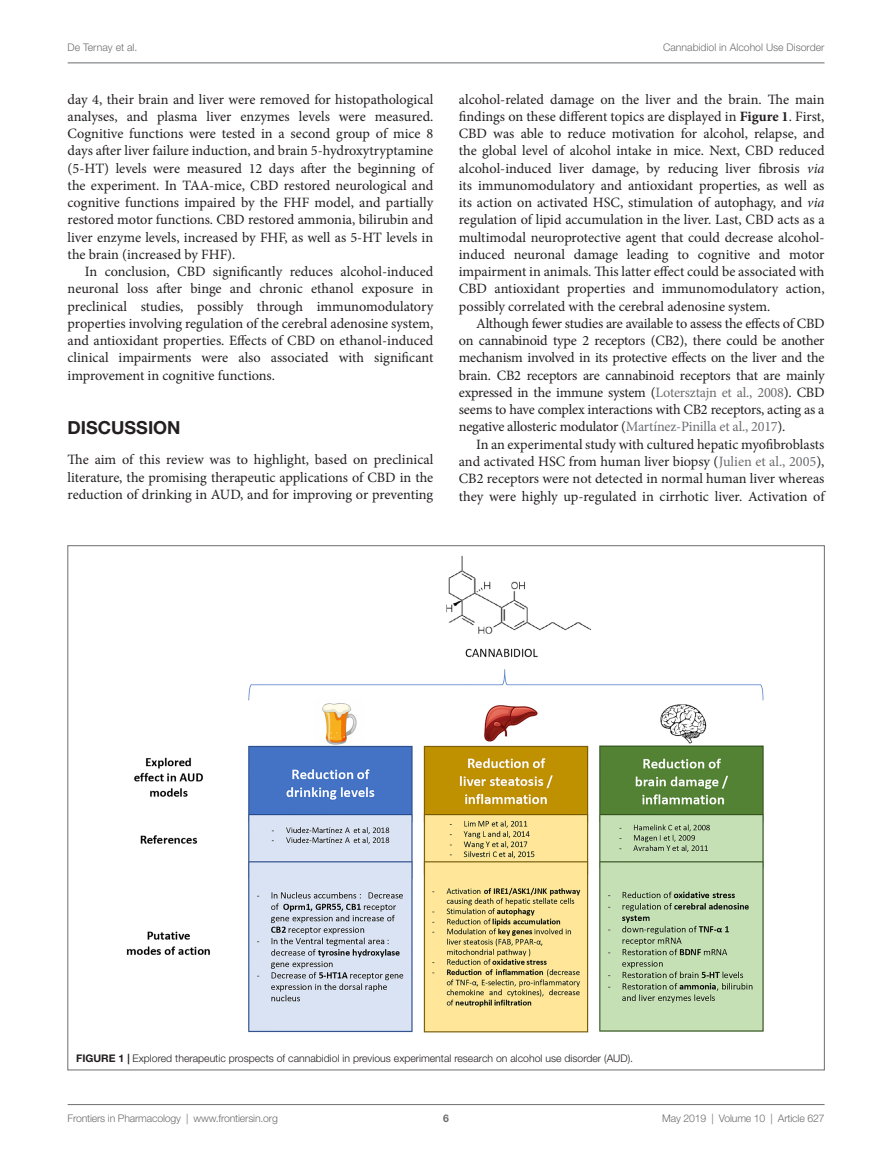
<style>
.page{position:relative;width:893px;height:1170px;background:#fff}
.page>*{position:absolute;margin:0;border:0;box-sizing:border-box;transform-origin:0 0}
._1{font:700 18px "Helvetica Neue LT Std";color:#231f20}
.T{font:14.25px/17.2px "Minion Pro";letter-spacing:-.005em;color:#231f20;text-align:justify}
.T1{font:14.25px/17.2px "Minion Pro";color:#231f20;text-align:justify}
.t1{font:300 10.5px "Helvetica Neue LT Std";letter-spacing:-.015em;color:#6c6d70}
.FC{font:300 10.5px "Helvetica Neue LT Std";color:#231f20}
.t2{font:700 10.5px "Helvetica Neue LT Std";color:#6c6d70}
.s1{font-weight:700}
.s2{font-style:italic}
.s3{color:#6c6d70}
</style>
<div class="page">
<hr style="left:68px;top:63px;width:756px;height:1px;background:#6c6d70">
<hr style="left:68px;top:1104px;width:756px;height:1px;background:#6c6d70">
<img style="left:126px;top:555px;width:638px;height:478px">
<p class="t1" style="left:68px;top:41px;width:71px">De Ternay et al.</p>
<p class="t1" style="left:663px;top:41px;width:163px">Cannabidiol in Alcohol Use Disorder</p>
<p class="T" style="left:68px;top:90px;width:367px">day 4, their brain and liver were removed for histopathological analyses, and plasma liver enzymes levels were measured.<br>Cognitive functions were tested in a second group of mice 8 days after liver failure induction, and brain 5-hydroxytryptamine (5-HT) levels were measured 12 days after the beginning of the experiment. In TAA-mice, CBD restored neurological and cognitive functions impaired by the FHF model, and partially restored motor functions. CBD restored ammonia, bilirubin and liver enzyme levels, increased by FHF, as well as 5-HT levels in the brain (increased by FHF).</p>
<p class="T" style="left:68px;top:263px;width:367px;text-indent:17px">In conclusion, CBD significantly reduces alcohol-induced neuronal loss after binge and chronic ethanol exposure in preclinical studies, possibly through immunomodulatory properties involving regulation of the cerebral adenosine system, and antioxidant properties. Effects of CBD on ethanol-induced clinical impairments were also associated with significant improvement in cognitive functions.</p>
<p class="_1" style="left:68px;top:417px;width:115px">DISCUSSION</p>
<p class="T1" style="left:68px;top:451px;width:367px">The aim of this review was to highlight, based on preclinical literature, the promising therapeutic applications of CBD in the reduction of drinking in AUD, and for improving or preventing</p>
<p class="T1" style="left:459px;top:90px;width:367px">alcohol-related damage on the liver and the brain. The main findings on these different topics are displayed in <span class="s1">Figure 1</span>. First, CBD was able to reduce motivation for alcohol, relapse, and the global level of alcohol intake in mice. Next, CBD reduced alcohol-induced liver damage, by reducing liver fibrosis <span class="s2">via </span>its immunomodulatory and antioxidant properties, as well as its action on activated HSC, stimulation of autophagy, and <span class="s2">via </span>regulation of lipid accumulation in the liver. Last, CBD acts as a multimodal neuroprotective agent that could decrease alcohol&shy;induced neuronal damage leading to cognitive and motor impairment in animals. This latter effect could be associated with CBD antioxidant properties and immunomodulatory action, possibly correlated with the cerebral adenosine system.</p>
<p class="T" style="left:459px;top:315px;width:367px;text-indent:17px">Although fewer studies are available to assess the effects of CBD on cannabinoid type 2 receptors (CB2), there could be another mechanism involved in its protective effects on the liver and the brain. CB2 receptors are cannabinoid receptors that are mainly expressed in the immune system (<span class="s3">Lotersztajn et al., 2008</span>). CBD seems to have complex interactions with CB2 receptors, acting as a negative allosteric modulator (<span class="s3">Martínez-Pinilla et al., 2017</span>).</p>
<p class="T" style="left:459px;top:435px;width:367px;text-indent:17px">In an experimental study with cultured hepatic myofibroblasts and activated HSC from human liver biopsy (<span class="s3">Julien et al., 2005</span>), CB2 receptors were not detected in normal human liver whereas they were highly up-regulated in cirrhotic liver. Activation of</p>
<p class="FC" style="left:76px;top:1051px;width:558px"><span class="s1">FIGURE 1 |</span> Explored therapeutic prospects of cannabidiol in previous experimental research on alcohol use disorder (AUD).</p>
<p class="t1" style="left:68px;top:1111px;width:212px">Frontiers in Pharmacology | www.frontiersin.org</p>
<p class="t2" style="left:443px;top:1111px;width:7px">6</p>
<p class="t1" style="left:662px;top:1111px;width:164px">May 2019 | Volume 10 | Article 627</p>
</div>
